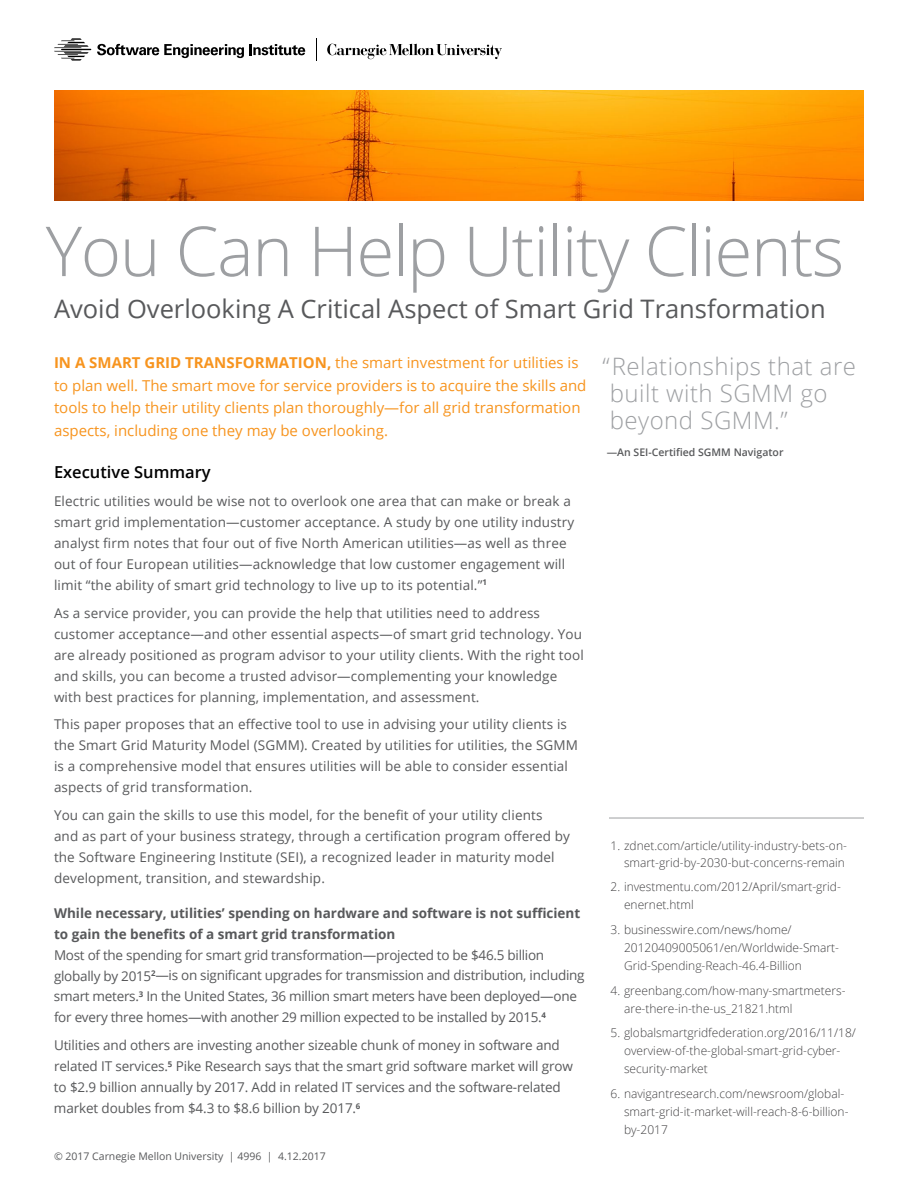
<style>
.page{position:relative;width:918px;height:1188px;background:#fff}
.page>*{position:absolute;margin:0;border:0;box-sizing:border-box;transform-origin:0 0}
.t1{font:300 69px "Open Sans";letter-spacing:-.02em;color:#9d9fa2}
.t2{font:25.5px "Open Sans";color:#58595b}
.t3{font:300 24px/27px "Open Sans";letter-spacing:.02em;color:#9d9fa2}
.t4{font:600 16.5px "Open Sans";color:#000}
.t5{font:15px/22.5px "Open Sans";color:#f7941e}
.t6{font:13.5px/21px "Open Sans";letter-spacing:.01em;color:#58595b}
.t7{font:13.5px/21px "Open Sans";letter-spacing:-.02em;color:#58595b}
.t8{font:13.5px/21px "Open Sans";letter-spacing:-.01em;color:#58595b}
.t9{font:700 13.5px/21px "Open Sans";color:#58595b}
.t10{font:300 12px/18px "Open Sans";color:#414042}
.t11{font:10.5px "Open Sans";color:#58595b}
.t12{font:600 10.5px "Open Sans";color:#58595b}
.s1{font-weight:700}
</style>
<div class="page">
<img style="left:54px;top:90px;width:810px;height:111px">
<svg style="left:97px;top:44px;width:208px;height:14px"></svg>
<svg style="left:316px;top:38px;width:1px;height:23px"></svg>
<svg style="left:54px;top:38px;width:37px;height:23px"></svg>
<svg style="left:327px;top:44px;width:175px;height:15px"></svg>
<hr style="left:609px;top:818px;width:255px;height:1px;background:#9d9fa2">
<h1 class="t1" style="left:46px;top:204px;width:800px">You Can Help Utility Clients</h1>
<h2 class="t2" style="left:54px;top:291px;width:773px">Avoid Overlooking A Critical Aspect of Smart Grid Transformation</h2>
<p class="t5" style="left:54px;top:351px;width:534px"><span class="s1">IN A SMART GRID TRANSFORMATION,</span> the smart investment for utilities is to plan well. The smart move for service providers is to acquire the skills and tools to help their utility clients plan thoroughly—for all grid transformation aspects, including one they may be overlooking.</p>
<p class="t4" style="left:54px;top:461px;width:158px">Executive Summary</p>
<p class="t6" style="left:54px;top:490px;width:522px">Electric utilities would be wise not to overlook one area that can make or break a smart grid implementation—customer acceptance. A study by one utility industry analyst firm notes that four out of five North American utilities—as well as three out of four European utilities—acknowledge that low customer engagement will limit “the ability of smart grid technology to live up to its potential.”<sup>1</sup></p>
<p class="t6" style="left:54px;top:602px;width:531px">As a service provider, you can provide the help that utilities need to address customer acceptance—and other essential aspects—of smart grid technology. You are already positioned as program advisor to your utility clients. With the right tool and skills, you can become a trusted advisor—complementing your knowledge with best practices for planning, implementation, and assessment.</p>
<p class="t6" style="left:54px;top:714px;width:526px">This paper proposes that an effective tool to use in advising your utility clients is the Smart Grid Maturity Model (SGMM). Created by utilities for utilities, the SGMM is a comprehensive model that ensures utilities will be able to consider essential aspects of grid transformation.</p>
<p class="t6" style="left:54px;top:804px;width:518px">You can gain the skills to use this model, for the benefit of your utility clients and as part of your business strategy, through a certification program offered by the Software Engineering Institute (SEI), a recognized leader in maturity model development, transition, and stewardship.</p>
<p class="t9" style="left:54px;top:902px;width:528px">While necessary, utilities’ spending on hardware and software is not sufficient to gain the benefits of a smart grid transformation</p>
<p class="t7" style="left:54px;top:944px;width:532px">Most of the spending for smart grid transformation—projected to be $46.5 billion globally by 2015<sup>2</sup>—is on significant upgrades for transmission and distribution, including smart meters.<sup>3</sup> In the United States, 36 million smart meters have been deployed—one for every three homes—with another 29 million expected to be installed by 2015.<sup>4</sup></p>
<p class="t8" style="left:54px;top:1034px;width:521px">Utilities and others are investing another sizeable chunk of money in software and related IT services.<sup>5</sup> Pike Research says that the smart grid software market will grow to $2.9 billion annually by 2017. Add in related IT services and the software-related market doubles from $4.3 to $8.6 billion by 2017.<sup>6</sup></p>
<h3 class="t3" style="left:610px;top:352px;width:248px;text-indent:-7px">“Relationships that are built with SGMM go beyond SGMM.”</h3>
<p class="t12" style="left:607px;top:445px;width:178px">—An SEI-Certified SGMM Navigator</p>
<p class="t10" style="left:610px;top:837px;width:238px;line-height:16.5px;text-align:right">1. zdnet.com/article/utility-industry-bets-on&shy;smart-grid-by-2030-but-concerns-remain</p>
<p class="t10" style="left:624px;top:878px;width:218px;text-indent:-14px">2. investmentu.com/2012/April/smart-grid&shy;enernet.html</p>
<p class="t10" style="left:624px;top:920px;width:217px;text-indent:-14px">3. businesswire.com/news/home/<br>20120409005061/en/Worldwide-Smart-<br>Grid-Spending-Reach-46.4-Billion</p>
<p class="t10" style="left:624px;top:981px;width:223px;text-indent:-14px">4. greenbang.com/how-many-smartmeters&shy;are-there-in-the-us_21821.html</p>
<p class="t10" style="left:624px;top:1024px;width:234px;text-indent:-14px">5. globalsmartgridfederation.org/2016/11/18/ overview-of-the-global-smart-grid-cyber&shy;security-market</p>
<p class="t10" style="left:624px;top:1084px;width:226px;text-indent:-14px">6. navigantresearch.com/newsroom/global&shy;smart-grid-it-market-will-reach-8-6-billion&shy;by-2017</p>
<p class="t11" style="left:54px;top:1149px;width:273px">© 2017 Carnegie Mellon University | 4996 | 4.12.2017</p>
</div>
